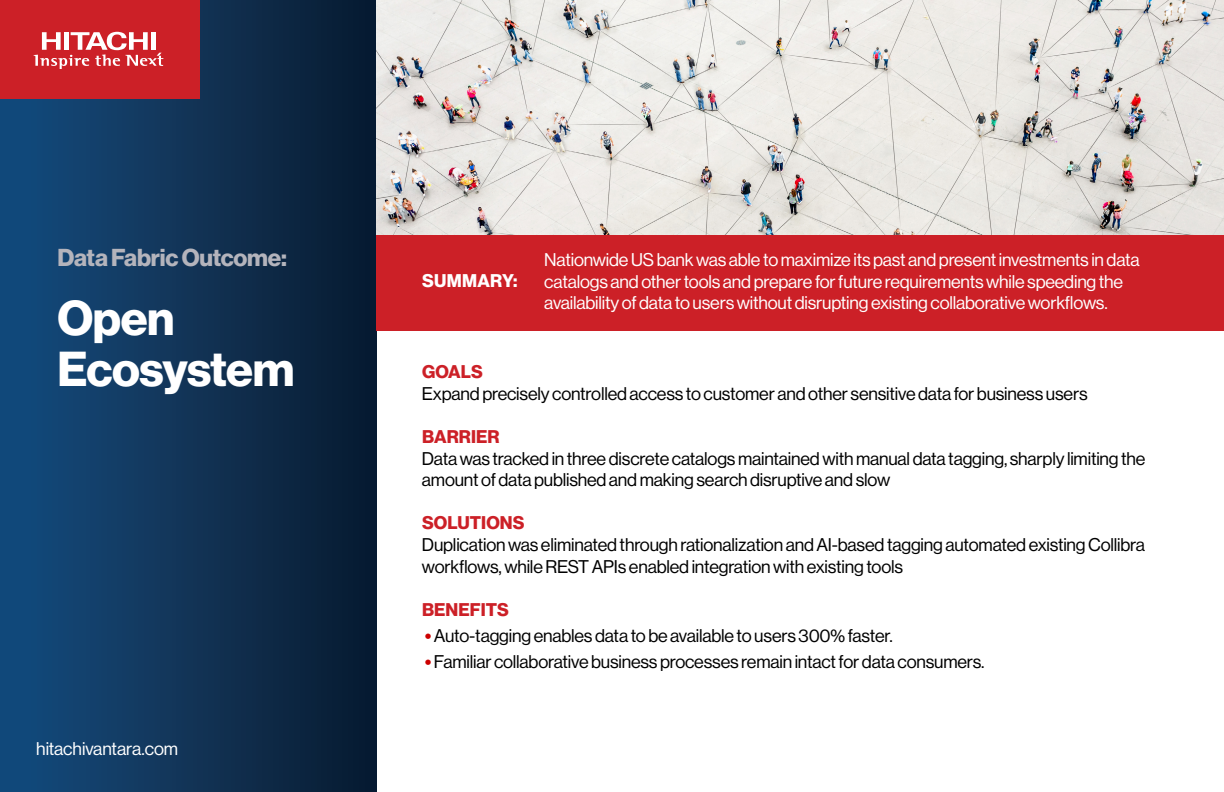
<style>
.page{position:relative;width:1224px;height:792px;background:#fff}
.page>*{position:absolute;margin:0;border:0;box-sizing:border-box;transform-origin:0 0}
.t1{font:48px/51px "N Haas Grotesk DS Pro 75 Bd";letter-spacing:-.01em;color:#fff}
.t2{font:24px "N Haas Grotesk DS Pro 75 Bd";letter-spacing:-.01em;color:#b4b4bc}
.t3{font:18px/21.6px "N Haas Grotesk DS Pro 55 Rg";letter-spacing:-.01em;color:#000}
.t4{font:18px/21.6px "N Haas Grotesk DS Pro 55 Rg";letter-spacing:-.01em;color:#fff}
.t5{font:18px "N Haas Grotesk DS Pro 75 Bd";letter-spacing:.005em;color:#cc2027}
.t6{font:18px "N Haas Grotesk DS Pro 75 Bd";letter-spacing:.015em;color:#fff}
.s1{font-family:"N Haas Grotesk DS Pro 75 Bd";color:#c00}
</style>
<div class="page">
<div style="left:0;top:0;width:376px;height:792px;background:linear-gradient(to right,#154c7f,#0a1b30)"></div>
<div style="left:0;top:0;width:200px;height:99px;background:#cc2027"></div>
<svg style="left:34px;top:32px;width:129px;height:37px"></svg>
<img style="left:376px;top:0;width:848px;height:235px">
<div style="left:376px;top:235px;width:848px;height:96px;background:#cc2027"></div>
<h2 class="t2" style="left:58px;top:244px;width:231px">Data Fabric Outcome:</h2>
<h1 class="t1" style="left:58px;top:294px;width:238px">Open<br>Ecosystem</h1>
<p class="t4" style="left:36px;top:738px;width:143px">hitachivantara.com</p>
<p class="t6" style="left:422px;top:270px;width:97px">SUMMARY:</p>
<p class="t4" style="left:544px;top:249px;width:597px">Nationwide US bank was able to maximize its past and present investments in data catalogs and other tools and prepare for future requirements while speeding the availability of data to users without disrupting existing collaborative workflows.</p>
<p class="t5" style="left:422px;top:361px;width:62px">GOALS</p>
<p class="t3" style="left:422px;top:383px;width:667px">Expand precisely controlled access to customer and other sensitive data for business users</p>
<p class="t5" style="left:422px;top:426px;width:79px">BARRIER</p>
<p class="t3" style="left:422px;top:448px;width:725px">Data was tracked in three discrete catalogs maintained with manual data tagging, sharply limiting the amount of data published and making search disruptive and slow</p>
<p class="t5" style="left:422px;top:513px;width:104px">SOLUTIONS</p>
<p class="t3" style="left:422px;top:534px;width:725px">Duplication was eliminated through rationalization and AI-based tagging automated existing Collibra workflows, while REST APIs enabled integration with existing tools</p>
<p class="t5" style="left:422px;top:599px;width:88px">BENEFITS</p>
<p class="t3" style="left:425px;top:625px;width:469px"><span class="s1">•</span>Auto-tagging enables data to be available to users 300% faster.</p>
<p class="t3" style="left:425px;top:651px;width:561px"><span class="s1">•</span>Familiar collaborative business processes remain intact for data consumers.</p>
</div>
